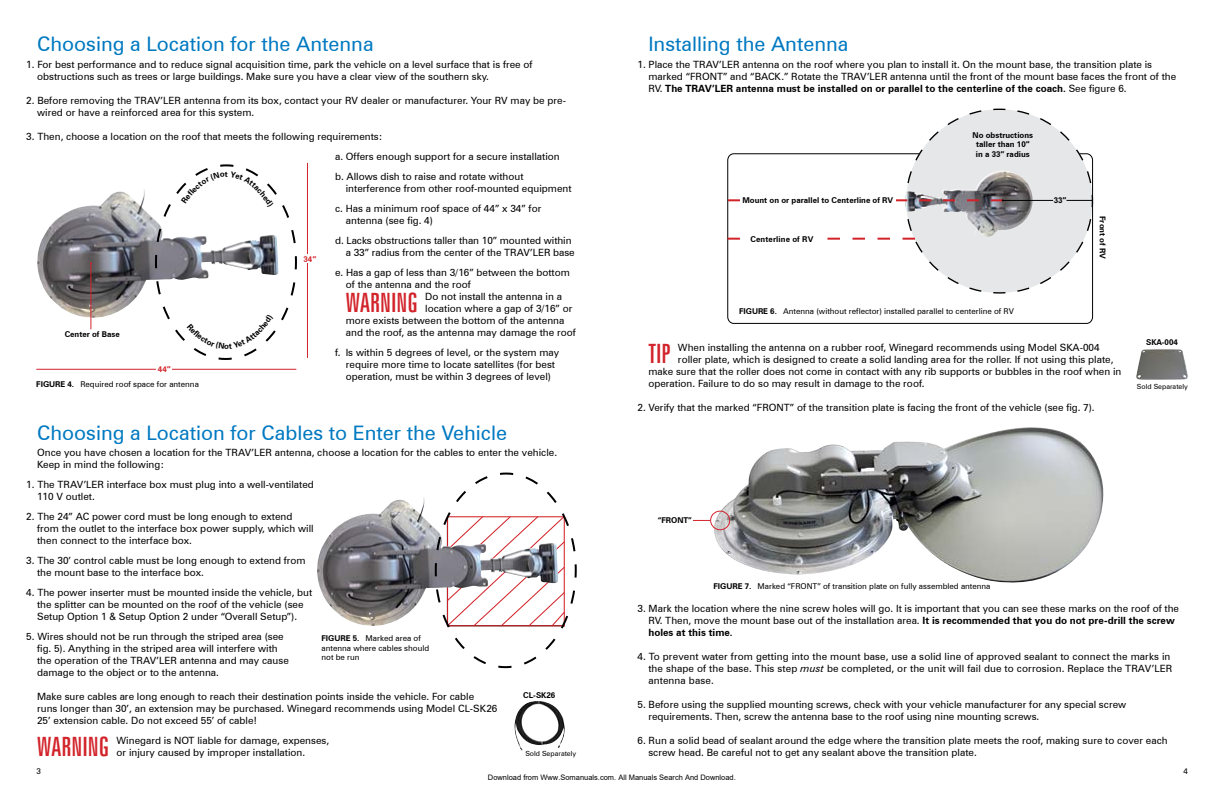
<style>
.page{position:relative;width:1224px;height:792px;background:#fff}
.page>*{position:absolute;margin:0;border:0;box-sizing:border-box;transform-origin:0 0}
.t1{font:extra-condensed 26.7px "Zurich BT";color:#d2232a}
.t2{font:20px "Zurich BT";color:#0079c1}
.t3{font:10px/12px "Zurich BT";color:#000}
.t4{font:8px/9.6px "Zurich BT";color:#000}
.t5{font:700 8px/9.6px "Zurich BT";color:#000;text-align:center}
.t6{font:700 8px "Zurich BT";color:#d2232a}
.t7{font:700 8px "Arial";color:#000}
.t8{font:7.5px "Arial";color:#000}
.t9{font:7px "Zurich BT";color:#000}
.s1{font-family:"Arial"}
.s2{font-weight:700;color:#d2232a}
.s3{font-family:"Arial";font-weight:700;color:#d2232a}
.s4{font-weight:700}
.s5{font-style:italic}
</style>
<div class="page">
<img style="left:714px;top:427px;width:390px;height:156px">
<svg style="left:693px;top:509px;width:38px;height:22px"></svg>
<img style="left:514px;top:701px;width:51px;height:50px">
<img style="left:37px;top:189px;width:117px;height:131px">
<hr style="left:307px;top:163px;width:1px;height:195px;background:#d2232a">
<div style="left:297px;top:254px;width:23px;height:9px;background:#fff"></div>
<hr style="left:36px;top:369px;width:260px;height:1px;background:#d2232a">
<hr style="left:90px;top:263px;width:1px;height:66px;background:#d2232a">
<div style="left:156px;top:365px;width:16px;height:8px;background:#fff"></div>
<img style="left:317px;top:497px;width:117px;height:129px">
<svg style="left:434px;top:472px;width:143px;height:197px"></svg>
<img style="left:1136px;top:349px;width:52px;height:31px">
<svg style="left:727px;top:108px;width:367px;height:186px"></svg>
<svg style="left:154px;top:164px;width:143px;height:196px"></svg>
<h2 class="t2" style="left:37px;top:32px;width:338px">Choosing a Location for the Antenna</h2>
<p class="t3" style="left:37px;top:58px;width:497px;text-indent:-11px">1. For best performance and to reduce signal acquisition time, park the vehicle on a level surface that is free of obstructions such as trees or large buildings. Make sure you have a clear view of the southern sky.</p>
<p class="t3" style="left:37px;top:94px;width:531px;text-indent:-11px">2. Before removing the TRAV’LER antenna from its box, contact your RV dealer or manufacturer. Your RV may be pre&shy;wired or have a reinforced area for this system.</p>
<p class="t3" style="left:335px;top:126px;width:226px;line-height:20px;text-indent:-309px">3. Then, choose a location on the roof that meets the following requirements:<br>a. Offers enough support for a secure installation b. Allows dish to raise and rotate without</p>
<p class="t3" style="left:335px;top:178px;width:238px;line-height:20px;text-indent:11px">interference from other roof-mounted equipment c. Has a minimum roof space of 44” x 34” for</p>
<p class="t3" style="left:335px;top:210px;width:238px;line-height:20px;text-indent:11px">antenna (see fig. 4)<br>d. Lacks obstructions taller than 10” mounted within</p>
<p class="t3" style="left:335px;top:242px;width:241px;line-height:20px;text-indent:11px">a 33” radius from the center of the TRAV’LER base e. Has a gap of less than 3/16” between the bottom</p>
<p class="t3" style="left:346px;top:278px;width:127px">of the antenna and the roof</p>
<h1 class="t1" style="left:346px;top:287px;width:74px">WARNING</h1>
<p class="t3" style="left:425px;top:290px;width:138px">Do not install the antenna in a</p>
<p class="t6" style="left:304px;top:254px;width:14px">34<span class="s1">″</span></p>
<p class="t3" style="left:425px;top:302px;width:149px">location where a gap of 3/16” or</p>
<p class="t3" style="left:346px;top:314px;width:220px">more exists between the bottom of the antenna</p>
<p class="t3" style="left:346px;top:326px;width:232px">and the roof, as the antenna may damage the roof</p>
<p class="t3" style="left:346px;top:346px;width:215px;text-indent:-11px">f. Is within 5 degrees of level, or the system may require more time to locate satellites (for best operation, must be within 3 degrees of level)</p>
<p class="t5" style="left:65px;top:329px;width:57px">Center of Base</p>
<p class="t4" style="left:36px;top:362px;width:164px;line-height:14.5px;text-indent:122px"><span class="s2">44</span><span class="s3">″<br></span><span class="s4">FIGURE 4.</span> Required roof space for antenna</p>
<h2 class="t2" style="left:37px;top:420px;width:472px">Choosing a Location for Cables to Enter the Vehicle</h2>
<p class="t3" style="left:37px;top:447px;width:522px">Once you have chosen a location for the TRAV’LER antenna, choose a location for the cables to enter the vehicle.<br>Keep in mind the following:</p>
<p class="t3" style="left:37px;top:479px;width:278px;text-indent:-11px">1. The TRAV’LER interface box must plug into a well-ventilated<br>110 V outlet.</p>
<p class="t3" style="left:37px;top:511px;width:278px;text-indent:-11px">2. The 24” AC power cord must be long enough to extend from the outlet to the interface box power supply, which will then connect to the interface box.</p>
<p class="t3" style="left:37px;top:555px;width:270px;text-indent:-11px">3. The 30’ control cable must be long enough to extend from the mount base to the interface box.</p>
<p class="t3" style="left:26px;top:587px;width:288px;text-align:center">4. The power inserter must be mounted inside the vehicle, but the splitter can be mounted on the roof of the vehicle (see<br>Setup Option 1 <span class="s1">&amp;</span> Setup Option 2 under “Overall Setup”).</p>
<p class="t3" style="left:37px;top:631px;width:253px;text-indent:-11px">5. Wires should not be run through the striped area (see fig. 5). Anything in the striped area will interfere with the operation of the TRAV’LER antenna and may cause damage to the object or to the antenna.</p>
<p class="t3" style="left:37px;top:691px;width:462px">Make sure cables are long enough to reach their destination points inside the vehicle. For cable<br>runs longer than 30’, an extension may be purchased. Winegard recommends using Model CL-SK26<br>25’ extension cable. Do not exceed 55’ of cable!</p>
<h1 class="t1" style="left:37px;top:731px;width:74px">WARNING</h1>
<p class="t3" style="left:117px;top:734px;width:214px">Winegard is NOT liable for damage, expenses, or injury caused by improper installation.</p>
<p class="t4" style="left:322px;top:633px;width:109px"><span class="s4">FIGURE 5.</span> Marked area of antenna where cables should not be run</p>
<p class="t5" style="left:523px;top:690px;width:34px">CL-SK26</p>
<p class="t9" style="left:525px;top:749px;width:53px">Sold Separately</p>
<h2 class="t2" style="left:648px;top:32px;width:202px">Installing the Antenna</h2>
<p class="t3" style="left:648px;top:58px;width:529px;text-indent:-11px">1. Place the TRAV’LER antenna on the roof where you plan to install it. On the mount base, the transition plate is marked “FRONT” and “BACK.” Rotate the TRAV’LER antenna until the front of the mount base faces the front of the<br>RV. <span class="s4">The TRAV’LER antenna must be installed on or parallel to the centerline of the coach.</span> See figure 6.</p>
<p class="t5" style="left:742px;top:196px;width:152px">Mount on or parallel to Centerline of RV</p>
<p class="t5" style="left:750px;top:234px;width:64px">Centerline of RV</p>
<p class="t5" style="left:973px;top:130px;width:62px">No obstructions taller than 10<span class="s1">″ </span>in a 33<span class="s1">″</span> radius</p>
<p class="t7" style="left:1054px;top:195px;width:14px">33″</p>
<p class="t5" style="left:1108px;top:216px;width:44px;rotate:90deg">Front of RV</p>
<p class="t4" style="left:739px;top:306px;width:276px"><span class="s4">FIGURE 6.</span> Antenna (without reflector) installed parallel to centerline of RV</p>
<h1 class="t1" style="left:648px;top:339px;width:24px">TIP</h1>
<p class="t3" style="left:678px;top:342px;width:423px">When installing the antenna on a rubber roof, Winegard recommends using Model SKA-004</p>
<p class="t3" style="left:678px;top:354px;width:437px">roller plate, which is designed to create a solid landing area for the roller. If not using this plate,</p>
<p class="t3" style="left:648px;top:366px;width:475px">make sure that the roller does not come in contact with any rib supports or bubbles in the roof when in</p>
<p class="t3" style="left:648px;top:378px;width:278px">operation. Failure to do so may result in damage to the roof.</p>
<p class="t3" style="left:638px;top:402px;width:459px">2. Verify that the marked “FRONT” of the transition plate is facing the front of the vehicle (see fig. 7).</p>
<p class="t5" style="left:1146px;top:337px;width:33px">SKA-004</p>
<p class="t9" style="left:1137px;top:382px;width:53px">Sold Separately</p>
<p class="t5" style="left:658px;top:515px;width:36px">“FRONT”</p>
<p class="t4" style="left:714px;top:582px;width:279px"><span class="s4">FIGURE 7.</span> Marked “FRONT” of transition plate on fully assembled antenna</p>
<p class="t3" style="left:648px;top:603px;width:532px;text-indent:-11px">3. Mark the location where the nine screw holes will go. It is important that you can see these marks on the roof of the<br>RV. Then, move the mount base out of the installation area. <span class="s4">It is recommended that you do not pre-drill the screw holes at this time.</span></p>
<p class="t3" style="left:648px;top:651px;width:526px;text-indent:-11px">4. To prevent water from getting into the mount base, use a solid line of approved sealant to connect the marks in the shape of the base. This step <span class="s5">must</span> be completed, or the unit will fail due to corrosion. Replace the TRAV’LER antenna base.</p>
<p class="t3" style="left:648px;top:699px;width:479px;text-indent:-11px">5. Before using the supplied mounting screws, check with your vehicle manufacturer for any special screw requirements. Then, screw the antenna base to the roof using nine mounting screws.</p>
<p class="t3" style="left:648px;top:735px;width:521px;text-indent:-11px">6. Run a solid bead of sealant around the edge where the transition plate meets the roof, making sure to cover each screw head. Be careful not to get any sealant above the transition plate.</p>
<p class="t4" style="left:36px;top:766px;width:6px">3</p>
<p class="t4" style="left:1184px;top:766px;width:6px">4</p>
<p class="t8" style="left:488px;top:774px;width:249px">Download from Www.Somanuals.com. All Manuals Search And Download.</p>
</div>
